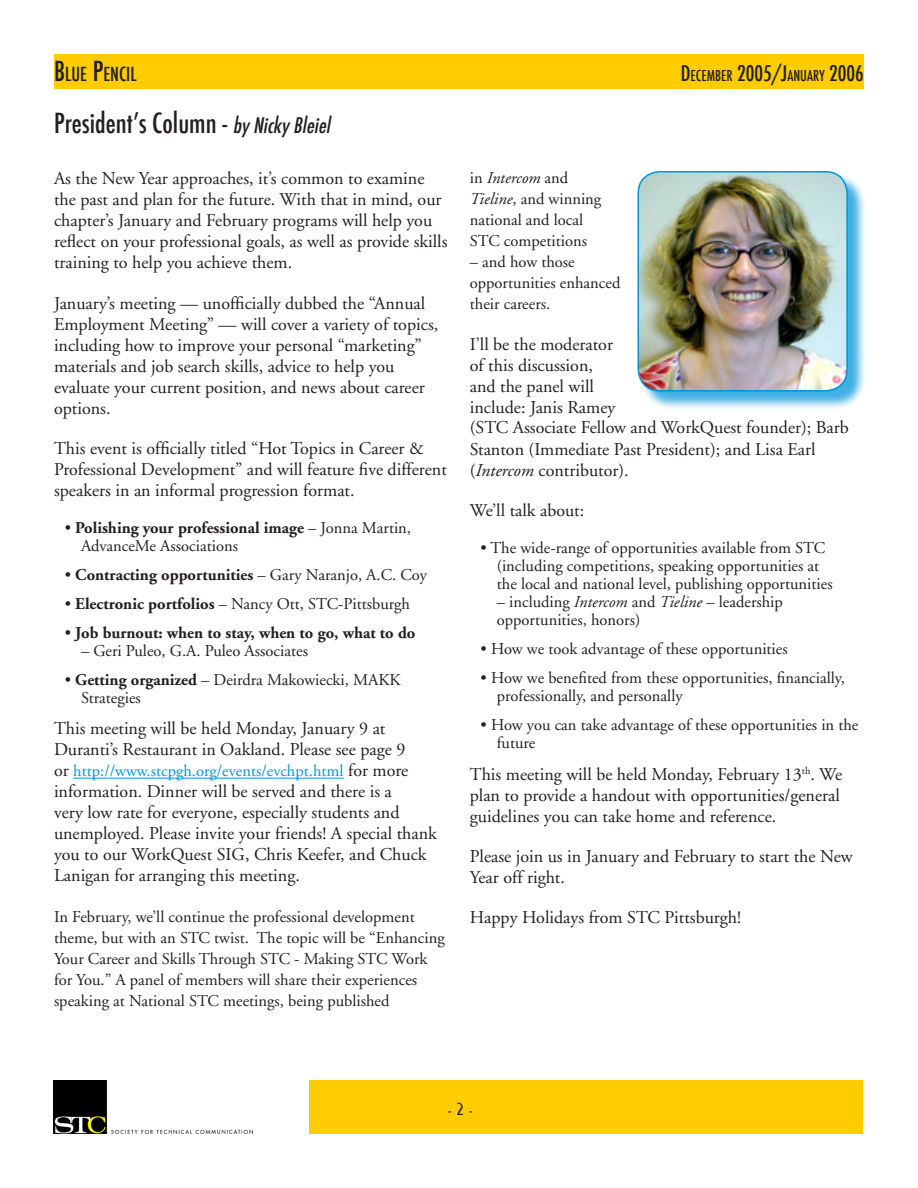
<style>
.page{position:relative;width:918px;height:1188px;background:#fff}
.page>*{position:absolute;margin:0;border:0;box-sizing:border-box;transform-origin:0 0}
.t1{font:500 condensed 27px "Futura";color:#231f20}
.t2{font:500 condensed 18.9px "Futura";color:#231f20}
.t3{font:18px/21px "Adobe Garamond";color:#231f20}
.t4{font:18px "Washington D";color:#231f20}
.t5{font:16.5px/21px "Adobe Garamond";color:#231f20}
.t6{font:700 16.5px "Adobe Garamond";color:#231f20}
.t7{font:16.5px "Adobe Garamond";color:#0095da}
.t8{font:500 condensed 14.7px "Futura";color:#231f20}
.s1{font-size:27px}
.s2{font-size:21px}
.s3{font-style:italic;font-size:21px}
.s4{font-weight:700}
.s5{font-weight:400}
.s6{font-size:18px;color:#231f20}
.s7{font-style:italic}
</style>
<div class="page">
<div style="left:55px;top:54px;width:809px;height:35px;background:#fc0"></div>
<div style="left:310px;top:1080px;width:553px;height:53px;background:#fc0"></div>
<img style="left:54px;top:1080px;width:198px;height:54px">
<div style="left:638px;top:172px;width:230px;height:240px;background:#0095da;opacity:.75"></div>
<img style="left:637px;top:171px;width:212px;height:220px">
<hr style="left:73px;top:778px;width:271px;height:1px;background:#0095da">
<p class="t2" style="left:54px;top:62px;width:84px"><span class="s1">B</span>LUE <span class="s1">P</span>ENCIL</p>
<p class="t8" style="left:681px;top:66px;width:185px"><span class="s2">D</span>ECEMBER <span class="s2">2005/J</span>ANUARY <span class="s2">2006</span></p>
<h1 class="t1" style="left:54px;top:106px;width:282px">Presidentʼs Column - <span class="s3">byNickyBleiel</span></h1>
<p class="t3" style="left:54px;top:168px;width:395px">As the New Year approaches, it’s common to examine the past and plan for the future. With that in mind, our chapter’s January and February programs will help you reflect on your professional goals, as well as provide skills training to help you achieve them.</p>
<p class="t3" style="left:54px;top:293px;width:386px">January’s meeting — unofficially dubbed the “Annual Employment Meeting” — will cover a variety of topics, including how to improve your personal “marketing” materials and job search skills, advice to help you evaluate your current position, and news about career options.</p>
<p class="t3" style="left:54px;top:438px;width:394px">This event is officially titled “Hot Topics in Career &amp;<br>Professional Development” and will feature five different speakers in an informal progression format.</p>
<p class="t5" style="left:81px;top:520px;width:332px;line-height:18px;text-indent:-16px">• <span class="s4">Polishing your professional image</span> – Jonna Martin,<br>AdvanceMe Associations</p>
<p class="t6" style="left:65px;top:566px;width:364px"><span class="s5">•</span> Contracting opportunities <span class="s5">– Gary Naranjo, A.C. Coy</span></p>
<p class="t5" style="left:65px;top:594px;width:347px">• <span class="s4">Electronic portfolios</span> – Nancy Ott, STC-Pittsburgh</p>
<p class="t6" style="left:65px;top:624px;width:352px"><span class="s5">•</span> Job burnout: when to stay, when to go, what to do</p>
<p class="t5" style="left:81px;top:641px;width:229px">– Geri Puleo, G.A. Puleo Associates</p>
<p class="t5" style="left:81px;top:671px;width:321px;line-height:18px;text-indent:-16px">• <span class="s4">Getting organized</span> – Deirdra Makowiecki, MAKK<br>Strategies</p>
<p class="t3" style="left:54px;top:719px;width:353px">This meeting will be held Monday, January 9 at<br>Duranti’s Restaurant in Oakland. Please see page 9</p>
<p class="t7" style="left:54px;top:762px;width:356px"><span class="s6">or</span> http://www.stcpgh.org/events/evchpt.html <span class="s6">for more</span></p>
<p class="t3" style="left:54px;top:782px;width:384px">information. Dinner will be served and there is a<br>very low rate for everyone, especially students and unemployed. Please invite your friends! A special thank you to our WorkQuest SIG, Chris Keefer, and Chuck Lanigan for arranging this meeting.</p>
<p class="t5" style="left:54px;top:907px;width:392px">In February, we’ll continue the professional development theme, but with an STC twist. The topic will be “Enhancing Your Career and Skills Through STC - Making STC Work for You.” A panel of members will share their experiences speaking at National STC meetings, being published</p>
<p class="t5" style="left:470px;top:168px;width:133px">in <span class="s7">Intercom</span> and<br><span class="s7">Tieline</span>, and winning national and local<br>STC competitions</p>
<p class="t5" style="left:470px;top:252px;width:152px">– and how those opportunities enhanced their careers.</p>
<p class="t3" style="left:470px;top:334px;width:381px">I’ll be the moderator<br>of this discussion,<br>and the panel will<br>include: Janis Ramey<br>(STC Associate Fellow and WorkQuest founder); Barb<br>Stanton (Immediate Past President); and Lisa Earl (<span class="s7">Intercom</span> contributor).</p>
<p class="t3" style="left:470px;top:500px;width:116px">We’ll talk about:</p>
<p class="t5" style="left:497px;top:540px;width:337px;line-height:18px;text-indent:-16px">• The wide-range of opportunities available from STC (including competitions, speaking opportunities at the local and national level, publishing opportunities</p>
<p class="t5" style="left:497px;top:594px;width:288px;line-height:18px">– including <span class="s7">Intercom</span> and <span class="s7">Tieline</span> – leadership opportunities, honors)</p>
<p class="t5" style="left:481px;top:639px;width:309px">• How we took advantage of these opportunities</p>
<p class="t5" style="left:497px;top:669px;width:350px;line-height:18px;text-indent:-16px">• How we benefited from these opportunities, financially, professionally, and personally</p>
<p class="t5" style="left:497px;top:716px;width:363px;line-height:18px;text-indent:-16px">• How you can take advantage of these opportunities in the future</p>
<p class="t3" style="left:470px;top:764px;width:374px">This meeting will be held Monday, February 13<sup>th</sup>. We plan to provide a handout with opportunities/general guidelines you can take home and reference.</p>
<p class="t3" style="left:470px;top:846px;width:385px">Please join us in January and February to start the New<br>Year off right.</p>
<p class="t3" style="left:470px;top:908px;width:273px">Happy Holidays from STC Pittsburgh!</p>
<p class="t4" style="left:449px;top:1099px;width:25px">- 2 -</p>
</div>
